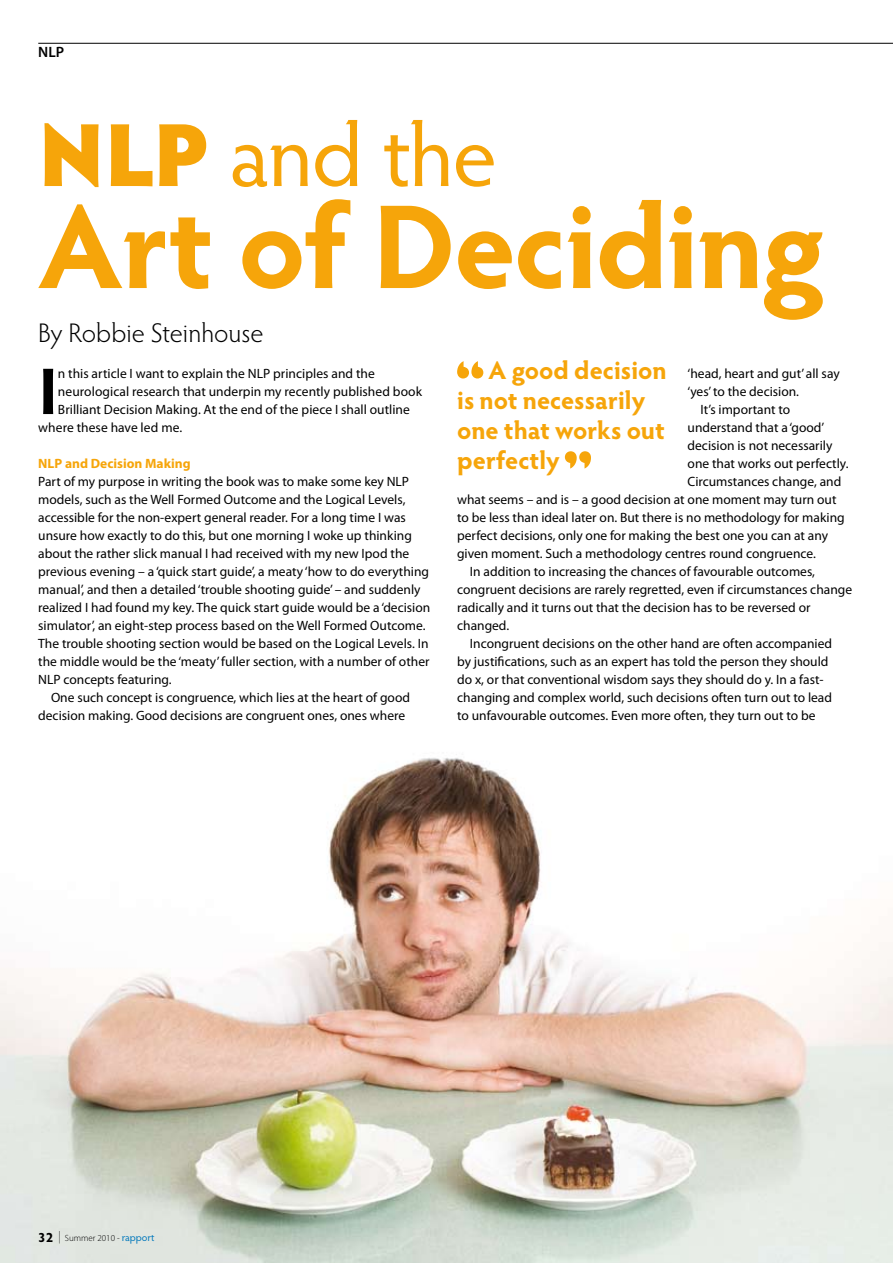
<style>
.page{position:relative;width:893px;height:1263px;background:#fff}
.page>*{position:absolute;margin:0;border:0;box-sizing:border-box;transform-origin:0 0}
.t1{font:700 120px "Hypatia Sans Pro";letter-spacing:-.015em;color:#f6a50a}
.t2{font:90px "Hypatia Sans Pro";letter-spacing:-.015em;color:#f6a50a}
.t3{font:700 66px "Hypatia Sans Pro";color:#000}
.t4{font:300 27px "Hypatia Sans Pro";color:#000}
.t5{font:700 25.5px/30px "Hypatia Sans Pro";color:#f6a50a}
.t6{font:600 15px "Myriad Pro";color:#000}
.t7{font:13.5px "Myriad Pro";color:#000}
.t8{font:700 13.5px "Myriad Pro";color:#f6a50a}
.t9{font:300 9px "Myriad Pro";color:#000}
.s1{font-weight:900}
.s2{font-family:"Hypatia Sans Pro";font-weight:700;font-size:13.5px}
.s3{font-family:"Hypatia Sans Pro";font-weight:200;font-size:13.5px}
.s4{font-family:"Hypatia Sans Pro";font-weight:400;font-size:10.5px;color:#07b}
</style>
<div class="page">
<img style="left:0;top:758px;width:893px;height:505px">
<svg style="left:457px;top:361px;width:26px;height:17px"></svg>
<svg style="left:565px;top:451px;width:26px;height:18px"></svg>
<hr style="left:38px;top:43px;width:855px;height:1px;background:#000">
<p class="t6" style="left:38px;top:42px;width:27px">NLP</p>
<h2 class="t2" style="left:38px;top:95px;width:460px"><span class="s1">NLP</span> and the</h2>
<h1 class="t1" style="left:38px;top:162px;width:789px">Art of Deciding</h1>
<h3 class="t4" style="left:38px;top:315px;width:227px">By Robbie Steinhouse</h3>
<h3 class="t3" style="left:38px;top:345px;width:21px">I</h3>
<p class="t7" style="left:58px;top:365px;width:318px">n this article I want to explain the NLP principles and the</p>
<p class="t7" style="left:58px;top:383px;width:366px">neurological research that underpin my recently published book</p>
<p class="t7" style="left:58px;top:401px;width:354px">Brilliant Decision Making. At the end of the piece I shall outline</p>
<p class="t7" style="left:38px;top:419px;width:145px">where these have led me.</p>
<p class="t8" style="left:38px;top:455px;width:154px">NLP and Decision Making</p>
<p class="t7" style="left:38px;top:473px;width:372px">Part of my purpose in writing the book was to make some key NLP</p>
<p class="t7" style="left:38px;top:491px;width:369px">models, such as the Well Formed Outcome and the Logical Levels,</p>
<p class="t7" style="left:38px;top:509px;width:369px">accessible for the non-expert general reader. For a long time I was</p>
<p class="t7" style="left:38px;top:527px;width:375px">unsure how exactly to do this, but one morning I woke up thinking</p>
<p class="t7" style="left:38px;top:545px;width:372px">about the rather slick manual I had received with my new Ipod the</p>
<p class="t7" style="left:38px;top:563px;width:392px">previous evening – a ‘quick start guide’, a meaty ‘how to do everything</p>
<p class="t7" style="left:38px;top:581px;width:384px">manual’, and then a detailed ‘trouble shooting guide’ – and suddenly</p>
<p class="t7" style="left:38px;top:599px;width:394px">realized I had found my key. The quick start guide would be a ‘decision</p>
<p class="t7" style="left:38px;top:617px;width:389px">simulator’, an eight-step process based on the Well Formed Outcome.</p>
<p class="t7" style="left:38px;top:635px;width:392px">The trouble shooting section would be based on the Logical Levels. In</p>
<p class="t7" style="left:38px;top:653px;width:393px">the middle would be the ‘meaty’ fuller section, with a number of other</p>
<p class="t7" style="left:38px;top:671px;width:135px">NLP concepts featuring.</p>
<p class="t7" style="left:51px;top:689px;width:360px">One such concept is congruence, which lies at the heart of good</p>
<p class="t7" style="left:38px;top:707px;width:368px">decision making. Good decisions are congruent ones, ones where</p>
<h3 class="t5" style="left:457px;top:354px;width:211px;text-indent:31px">A good decision is not necessarily one that works out perfectly</h3>
<p class="t7" style="left:688px;top:365px;width:154px">‘head, heart and gut’ all say</p>
<p class="t7" style="left:688px;top:383px;width:113px">‘yes’ to the decision.</p>
<p class="t7" style="left:700px;top:401px;width:92px">It’s important to</p>
<p class="t7" style="left:688px;top:419px;width:138px">understand that a ‘good’</p>
<p class="t7" style="left:688px;top:437px;width:146px">decision is not necessarily</p>
<p class="t7" style="left:688px;top:455px;width:162px">one that works out perfectly.</p>
<p class="t7" style="left:688px;top:473px;width:155px">Circumstances change, and</p>
<p class="t7" style="left:457px;top:491px;width:381px">what seems – and is – a good decision at one moment may turn out</p>
<p class="t7" style="left:457px;top:509px;width:389px">to be less than ideal later on. But there is no methodology for making</p>
<p class="t7" style="left:457px;top:527px;width:372px">perfect decisions, only one for making the best one you can at any</p>
<p class="t7" style="left:457px;top:545px;width:360px">given moment. Such a methodology centres round congruence.</p>
<p class="t7" style="left:470px;top:563px;width:347px">In addition to increasing the chances of favourable outcomes,</p>
<p class="t7" style="left:457px;top:581px;width:396px">congruent decisions are rarely regretted, even if circumstances change</p>
<p class="t7" style="left:457px;top:599px;width:355px">radically and it turns out that the decision has to be reversed or</p>
<p class="t7" style="left:457px;top:617px;width:54px">changed.</p>
<p class="t7" style="left:470px;top:635px;width:364px">Incongruent decisions on the other hand are often accompanied</p>
<p class="t7" style="left:457px;top:653px;width:373px">by justifications, such as an expert has told the person they should</p>
<p class="t7" style="left:457px;top:671px;width:368px">do x, or that conventional wisdom says they should do y. In a fast-</p>
<p class="t7" style="left:457px;top:689px;width:376px">changing and complex world, such decisions often turn out to lead</p>
<p class="t7" style="left:457px;top:707px;width:360px">to unfavourable outcomes. Even more often, they turn out to be</p>
<p class="t9" style="left:38px;top:1232px;width:118px"><span class="s2">32</span> <span class="s3">|</span> Summer 2010 - <span class="s4">rapport</span></p>
</div>
